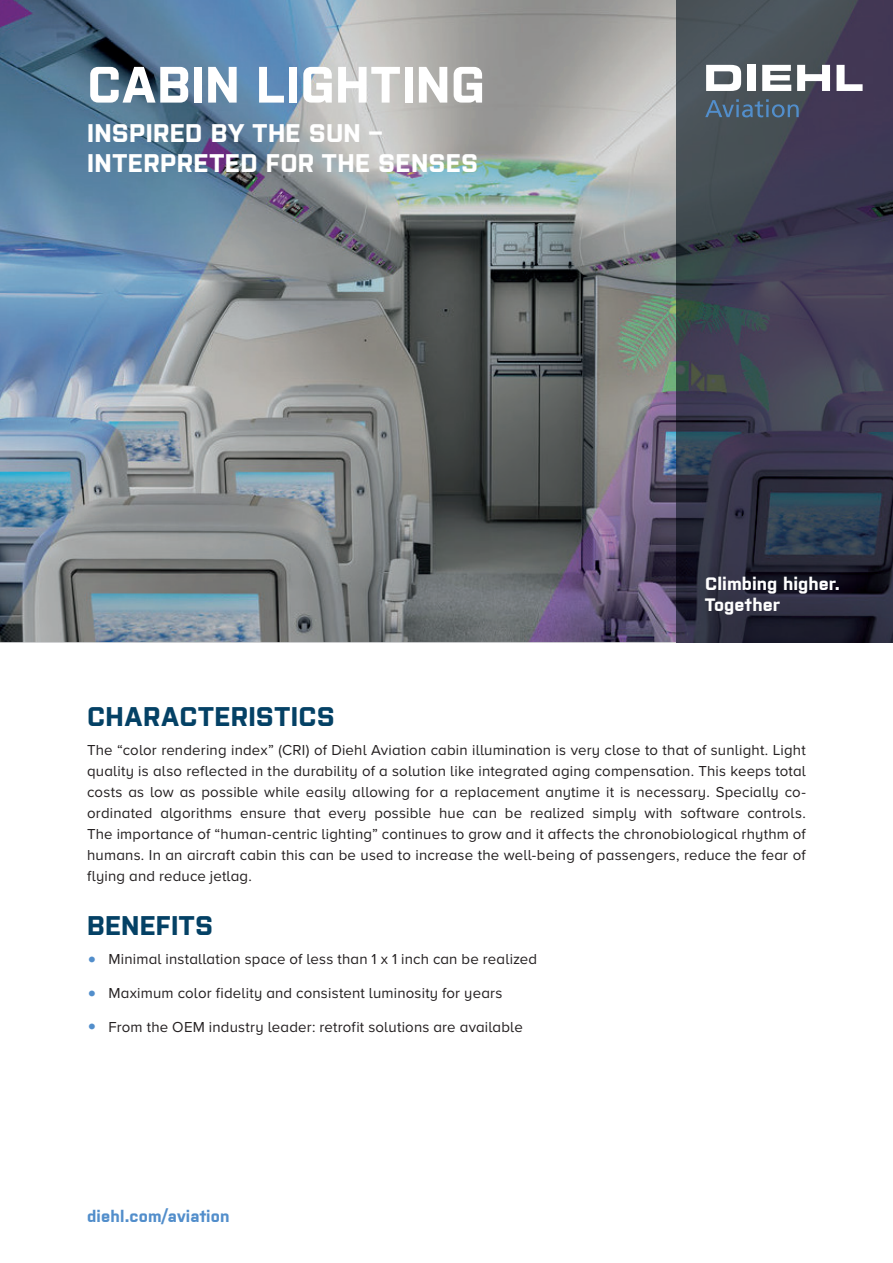
<style>
.page{position:relative;width:893px;height:1263px;background:#fff}
.page>*{position:absolute;margin:0;border:0;box-sizing:border-box;transform-origin:0 0}
.t1{font:700 51px "Purista";letter-spacing:.01em;color:#fff}
.t2{font:700 27px "Purista";letter-spacing:.015em;color:#044165}
.t3{font:700 25.5px/30.6px "Purista";letter-spacing:.02em;color:#fff}
.t4{font:700 18px/21.6px "Purista";color:#fff}
.t5{font:700 16.5px "Purista";letter-spacing:.01em;color:#528ecb}
.t6{font:15px/21px "Proxima Nova A";letter-spacing:.01em;color:#231f20;text-align:justify}
.s1{font-size:27px;color:#528ecb}
</style>
<div class="page">
<hr style="left:0;top:642px;width:893px;height:1px;background:#d7d8da">
<img style="left:0;top:0;width:676px;height:642px">
<img style="left:676px;top:0;width:217px;height:642px">
<svg style="left:706px;top:65px;width:35px;height:26px"></svg>
<div style="left:747px;top:65px;width:8px;height:26px;background:#fff"></div>
<svg style="left:762px;top:65px;width:29px;height:26px"></svg>
<svg style="left:797px;top:65px;width:33px;height:26px"></svg>
<svg style="left:836px;top:65px;width:27px;height:26px"></svg>
<svg style="left:705px;top:99px;width:94px;height:18px;background:#4a6277"></svg>
<h1 class="t1" style="left:87px;top:47px;width:399px">CABIN LIGHTING</h1>
<h3 class="t3" style="left:87px;top:115px;width:393px">INSPIRED BY THE SUN –<br>INTERPRETED FOR THE SENSES</h3>
<p class="t4" style="left:705px;top:571px;width:136px">Climbing higher.<br>Together</p>
<h2 class="t2" style="left:87px;top:697px;width:249px">CHARACTERISTICS</h2>
<p class="t6" style="left:87px;top:739px;width:720px">The “color rendering index” (CRI) of Diehl Aviation cabin illumination is very close to that of sunlight. Light quality is also reflected in the durability of a solution like integrated aging compensation. This keeps total costs as low as possible while easily allowing for a replacement anytime it is necessary. Specially co&shy;ordinated algorithms ensure that every possible hue can be realized simply with software controls.<br>The importance of “human-centric lighting” continues to grow and it affects the chronobiological rhythm of humans. In an aircraft cabin this can be used to increase the well-being of passengers, reduce the fear of flying and reduce jetlag.</p>
<h2 class="t2" style="left:87px;top:905px;width:128px">BENEFITS</h2>
<p class="t6" style="left:87px;top:948px;width:452px"><span class="s1">•</span> Minimal installation space of less than 1 x 1 inch can be realized</p>
<p class="t6" style="left:87px;top:982px;width:417px"><span class="s1">•</span> Maximum color fidelity and consistent luminosity for years</p>
<p class="t6" style="left:87px;top:1016px;width:437px"><span class="s1">•</span> From the OEM industry leader: retrofit solutions are available</p>
<p class="t5" style="left:87px;top:1204px;width:144px">diehl.com/aviation</p>
</div>
